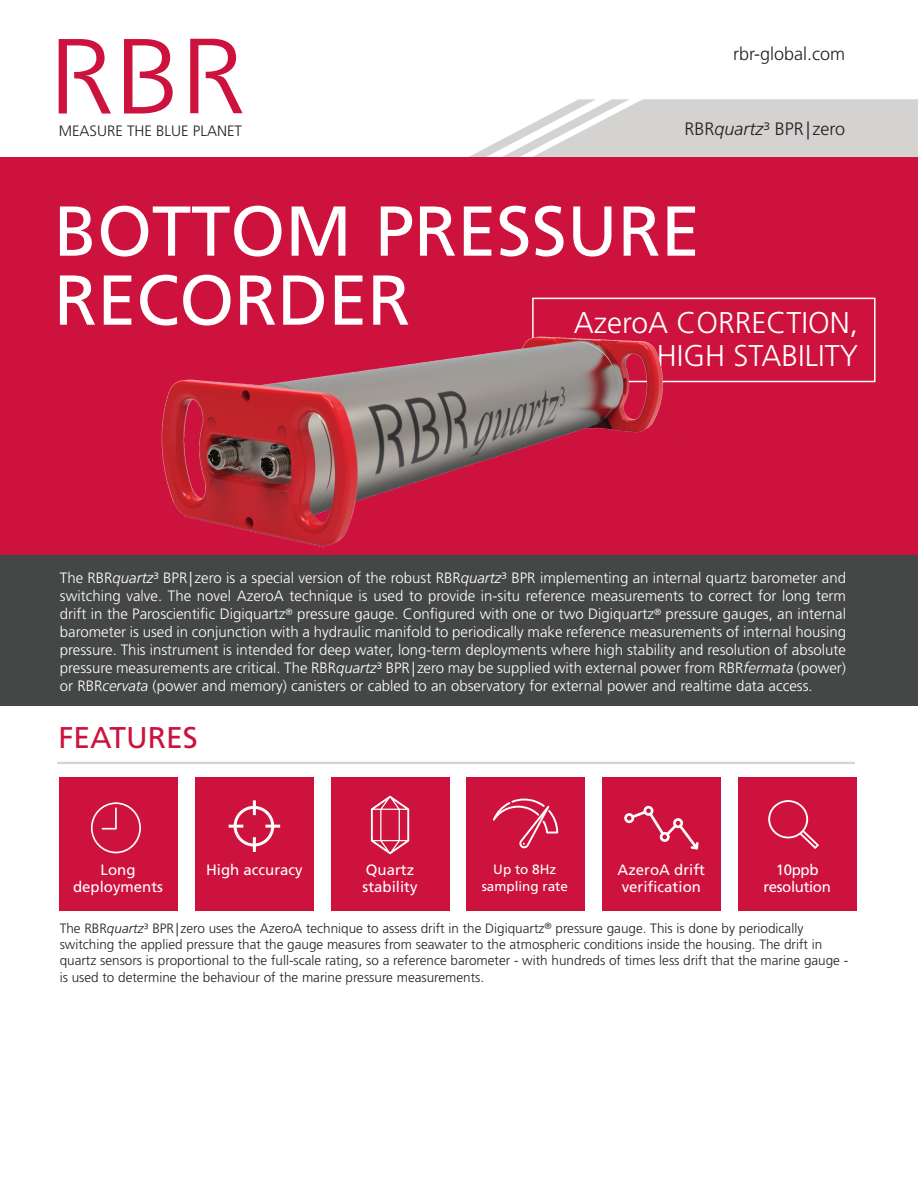
<style>
.page{position:relative;width:918px;height:1188px;background:#fff}
.page>*{position:absolute;margin:0;border:0;box-sizing:border-box;transform-origin:0 0}
.Data_Sheet_Title{font:70.5px "Frutiger LT Std";color:#fff}
.Data_Sheet_Subtitle{font:300 30px "Frutiger LT Std";color:#fff}
.t1{font:30px "Frutiger LT Std";color:#cd123d}
.Title_Bar_Right{font:300 18px "Frutiger LT Std";color:#231f20}
.t2{font:300 15px/18px "Frutiger LT Std";color:#fff;text-align:justify}
.t3{font:15px/16.5px "Frutiger LT Std";color:#fff}
.t4{font:300 15px "Frutiger LT Std";color:#231f20}
.t5{font:15px "Frutiger LT Std";letter-spacing:-.025em;color:#fff}
.t6{font:300 13.5px/16.2px "Frutiger LT Std";color:#231f20}
.t7{font:13.5px "Frutiger LT Std";color:#fff}
.s1{font-style:italic}
</style>
<div class="page">
<svg style="left:469px;top:99px;width:449px;height:58px"></svg>
<div style="left:0;top:157px;width:918px;height:398px;background:#cd123d"></div>
<div style="left:0;top:555px;width:918px;height:150px;background:#454646"></div>
<svg style="left:124px;top:39px;width:49px;height:75px"></svg>
<svg style="left:59px;top:39px;width:52px;height:75px"></svg>
<svg style="left:190px;top:39px;width:53px;height:74px"></svg>
<div style="left:738px;top:777px;width:118px;height:133px;background:#cd123d"></div>
<div style="left:60px;top:777px;width:118px;height:133px;background:#cd123d"></div>
<div style="left:331px;top:777px;width:118px;height:133px;background:#cd123d"></div>
<div style="left:467px;top:777px;width:118px;height:133px;background:#cd123d"></div>
<div style="left:602px;top:777px;width:118px;height:133px;background:#cd123d"></div>
<svg style="left:493px;top:799px;width:65px;height:49px"></svg>
<div style="left:195px;top:777px;width:118px;height:133px;background:#cd123d"></div>
<hr style="left:253px;top:800px;width:3px;height:15px;background:#fff">
<hr style="left:253px;top:837px;width:3px;height:15px;background:#fff">
<div style="left:234px;top:806px;width:40px;height:41px;border:3px solid #fff;border-radius:50%"></div>
<hr style="left:265px;top:825px;width:15px;height:3px;background:#fff">
<hr style="left:229px;top:825px;width:14px;height:3px;background:#fff">
<svg style="left:768px;top:800px;width:51px;height:49px"></svg>
<svg style="left:91px;top:802px;width:50px;height:51px"></svg>
<hr style="left:57px;top:762px;width:798px;height:2px;background:#d4d3d2">
<div style="left:532px;top:298px;width:344px;height:84px;border:2px solid #fff"></div>
<svg style="left:371px;top:796px;width:38px;height:58px"></svg>
<svg style="left:624px;top:806px;width:75px;height:43px"></svg>
<img style="left:161px;top:333px;width:520px;height:215px">
<p class="Title_Bar_Right" style="left:733px;top:43px;width:114px">rbr-global.com</p>
<p class="t4" style="left:59px;top:123px;width:185px">MEASURE THE BLUE PLANET</p>
<p class="Title_Bar_Right" style="left:684px;top:118px;width:162px">RBR<span class="s1">quartz</span>³ BPR| zero</p>
<p class="Data_Sheet_Title" style="left:54px;top:190px;width:647px">BOTTOM PRESSURE</p>
<p class="Data_Sheet_Title" style="left:54px;top:259px;width:358px">RECORDER</p>
<p class="Data_Sheet_Subtitle" style="left:574px;top:306px;width:286px">AzeroA CORRECTION,</p>
<p class="Data_Sheet_Subtitle" style="left:657px;top:339px;width:203px">HIGH STABILITY</p>
<p class="t2" style="left:60px;top:569px;width:788px">The RBR<span class="s1">quartz</span>³ BPR| zero is a special version of the robust RBR<span class="s1">quartz</span>³ BPR implementing an internal quartz barometer and switching valve. The novel AzeroA technique is used to provide in-situ reference measurements to correct for long term drift in the Paroscientific Digiquartz<sup>®</sup> pressure gauge. Configured with one or two Digiquartz<sup>®</sup> pressure gauges, an internal barometer is used in conjunction with a hydraulic manifold to periodically make reference measurements of internal housing pressure. This instrument is intended for deep water, long-term deployments where high stability and resolution of absolute pressure measurements are critical. The RBR<span class="s1">quartz</span>³ BPR| zero may be supplied with external power from RBR<span class="s1">fermata</span> (power) or RBR<span class="s1">cervata</span> (power and memory) canisters or cabled to an observatory for external power and realtime data access.</p>
<p class="t1" style="left:58px;top:720px;width:141px">FEATURES</p>
<p class="t3" style="left:101px;top:862px;width:36px">Long</p>
<p class="t3" style="left:73px;top:879px;width:92px">deployments</p>
<p class="t3" style="left:206px;top:862px;width:98px">High accuracy</p>
<p class="t3" style="left:366px;top:862px;width:50px">Quartz</p>
<p class="t3" style="left:363px;top:879px;width:57px">stability</p>
<p class="t7" style="left:493px;top:862px;width:65px">Up to 8Hz</p>
<p class="t7" style="left:482px;top:878px;width:88px">sampling rate</p>
<p class="t3" style="left:618px;top:862px;width:89px">AzeroA drift verification</p>
<p class="t3" style="left:776px;top:862px;width:44px">10ppb</p>
<p class="t5" style="left:763px;top:878px;width:69px">resolution</p>
<p class="t6" style="left:60px;top:921px;width:790px">The RBR<span class="s1">quartz</span>³ BPR| zero uses the AzeroA technique to assess drift in the Digiquartz<sup>®</sup> pressure gauge. This is done by periodically switching the applied pressure that the gauge measures from seawater to the atmospheric conditions inside the housing. The drift in quartz sensors is proportional to the full-scale rating, so a reference barometer - with hundreds of times less drift that the marine gauge - is used to determine the behaviour of the marine pressure measurements.</p>
</div>
